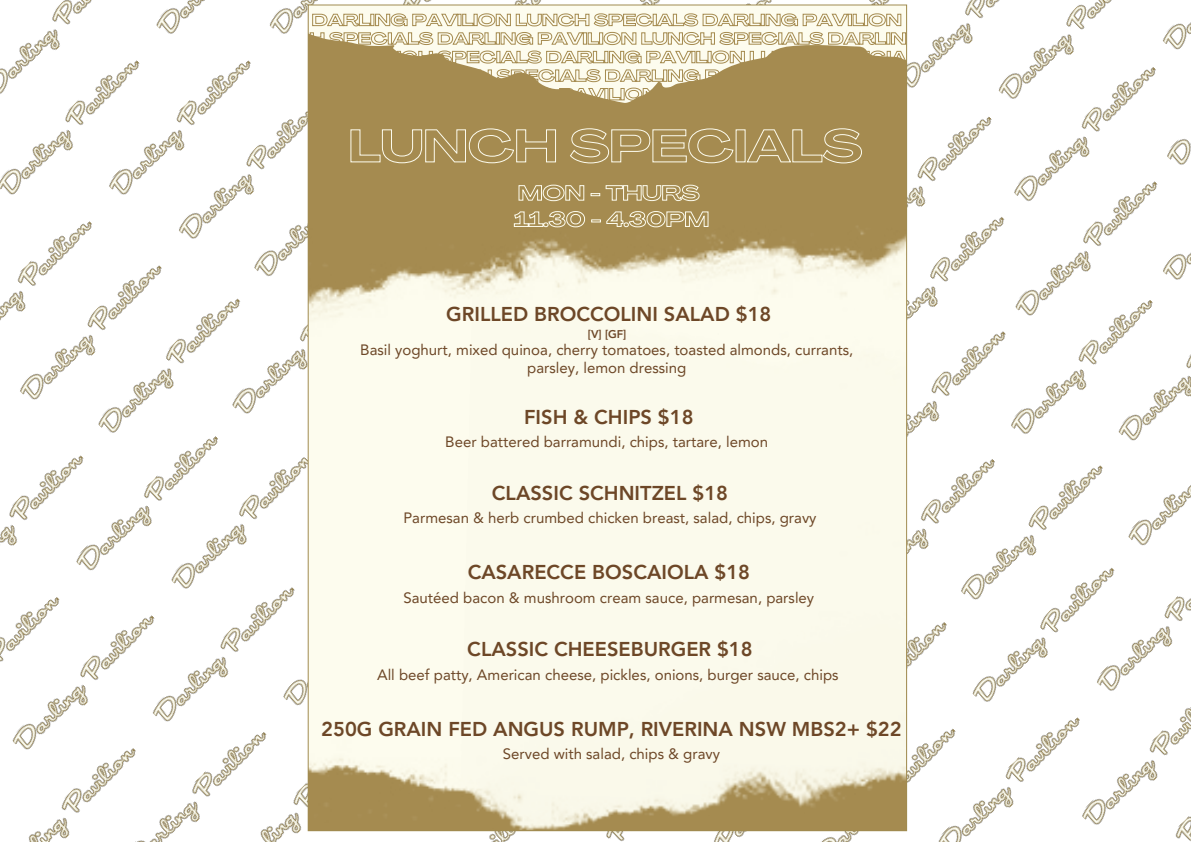
<style>
.page{position:relative;width:1191px;height:842px;background:#fff}
.page>*{position:absolute;margin:0;border:0;box-sizing:border-box;transform-origin:0 0}
.t1{font:800 20px "Avenir LT Pro";color:#6d4727}
.t2{font:15px/18px "Avenir LT Pro";color:#6d4727;text-align:center}
.t3{font:800 11.2px "Avenir LT Pro";color:#6d4727}
</style>
<div class="page">
<img style="left:19px;top:0;width:73px;height:51px">
<img style="left:0;top:51px;width:106px;height:144px">
<img style="left:156px;top:0;width:49px;height:34px">
<img style="left:0;top:221px;width:92px;height:100px">
<img style="left:106px;top:60px;width:145px;height:135px">
<img style="left:17px;top:256px;width:145px;height:144px">
<img style="left:176px;top:95px;width:132px;height:144px">
<img style="left:269px;top:0;width:62px;height:43px">
<img style="left:332px;top:0;width:77px;height:5px">
<img style="left:0;top:458px;width:74px;height:88px">
<img style="left:96px;top:289px;width:133px;height:138px">
<img style="left:251px;top:133px;width:57px;height:137px">
<img style="left:409px;top:0;width:130px;height:5px">
<img style="left:0;top:597px;width:60px;height:65px">
<img style="left:74px;top:427px;width:144px;height:144px">
<img style="left:229px;top:270px;width:79px;height:151px">
<img style="left:539px;top:0;width:95px;height:5px">
<img style="left:10px;top:606px;width:140px;height:138px">
<img style="left:169px;top:445px;width:137px;height:133px">
<img style="left:634px;top:0;width:134px;height:5px">
<img style="left:20px;top:739px;width:115px;height:103px">
<img style="left:150px;top:578px;width:130px;height:144px">
<img style="left:135px;top:722px;width:131px;height:120px">
<img style="left:280px;top:562px;width:28px;height:153px">
<img style="left:489px;top:831px;width:53px;height:11px">
<img style="left:907px;top:361px;width:76px;height:88px">
<img style="left:1031px;top:211px;width:103px;height:79px">
<img style="left:593px;top:831px;width:96px;height:11px">
<img style="left:907px;top:449px;width:51px;height:154px">
<img style="left:1011px;top:290px;width:142px;height:144px">
<img style="left:820px;top:766px;width:105px;height:76px">
<img style="left:972px;top:568px;width:143px;height:134px">
<img style="left:1128px;top:485px;width:63px;height:61px">
<img style="left:938px;top:717px;width:141px;height:125px">
<img style="left:1094px;top:583px;width:97px;height:117px">
<img style="left:1175px;top:834px;width:16px;height:7px">
<img style="left:768px;top:0;width:126px;height:5px">
<img style="left:894px;top:0;width:101px;height:97px">
<img style="left:247px;top:734px;width:129px;height:108px">
<img style="left:907px;top:107px;width:85px;height:100px">
<img style="left:995px;top:0;width:117px;height:99px">
<img style="left:387px;top:831px;width:153px;height:6px">
<img style="left:907px;top:207px;width:106px;height:154px">
<img style="left:1011px;top:57px;width:147px;height:154px">
<img style="left:1163px;top:22px;width:28px;height:28px">
<img style="left:1167px;top:139px;width:24px;height:26px">
<img style="left:1163px;top:252px;width:28px;height:28px">
<img style="left:707px;top:831px;width:90px;height:11px">
<img style="left:907px;top:613px;width:48px;height:153px">
<img style="left:958px;top:459px;width:153px;height:150px">
<img style="left:1116px;top:354px;width:75px;height:87px">
<img style="left:1079px;top:707px;width:112px;height:127px">
<div style="left:308px;top:5px;width:598px;height:826px;background:#a58b50"></div>
<img style="left:310px;top:226px;width:595px;height:580px">
<svg style="left:350px;top:128px;width:512px;height:36px"></svg>
<svg style="left:518px;top:184px;width:182px;height:18px"></svg>
<svg style="left:513px;top:211px;width:196px;height:17px"></svg>
<svg style="left:310px;top:7px;width:595px;height:96px"></svg>
<img style="left:460px;top:250px;width:445px;height:579px">
<h1 class="t1" style="left:446px;top:302px;width:326px">GRILLED BROCCOLINI SALAD $18</h1>
<p class="t3" style="left:588px;top:327px;width:40px">[V] [GF]</p>
<p class="t2" style="left:360px;top:340px;width:494px">Basil yoghurt, mixed quinoa, cherry tomatoes, toasted almonds, currants, parsley, lemon dressing</p>
<h1 class="t1" style="left:524px;top:405px;width:171px">FISH &amp; CHIPS $18</h1>
<p class="t2" style="left:445px;top:433px;width:324px">Beer battered barramundi, chips, tartare, lemon</p>
<h1 class="t1" style="left:492px;top:481px;width:237px">CLASSIC SCHNITZEL $18</h1>
<p class="t2" style="left:403px;top:509px;width:414px">Parmesan &amp; herb crumbed chicken breast, salad, chips, gravy</p>
<h1 class="t1" style="left:467px;top:560px;width:284px">CASARECCE BOSCAIOLA $18</h1>
<p class="t2" style="left:403px;top:588px;width:412px">Sautéed bacon &amp; mushroom cream sauce, parmesan, parsley</p>
<h1 class="t1" style="left:467px;top:638px;width:287px">CLASSIC CHEESEBURGER $18</h1>
<p class="t2" style="left:377px;top:665px;width:463px">All beef patty, American cheese, pickles, onions, burger sauce, chips</p>
<h1 class="t1" style="left:321px;top:717px;width:582px">250G GRAIN FED ANGUS RUMP, RIVERINA NSW MBS2+ $22</h1>
<p class="t2" style="left:503px;top:745px;width:219px">Served with salad, chips &amp; gravy</p>
</div>
